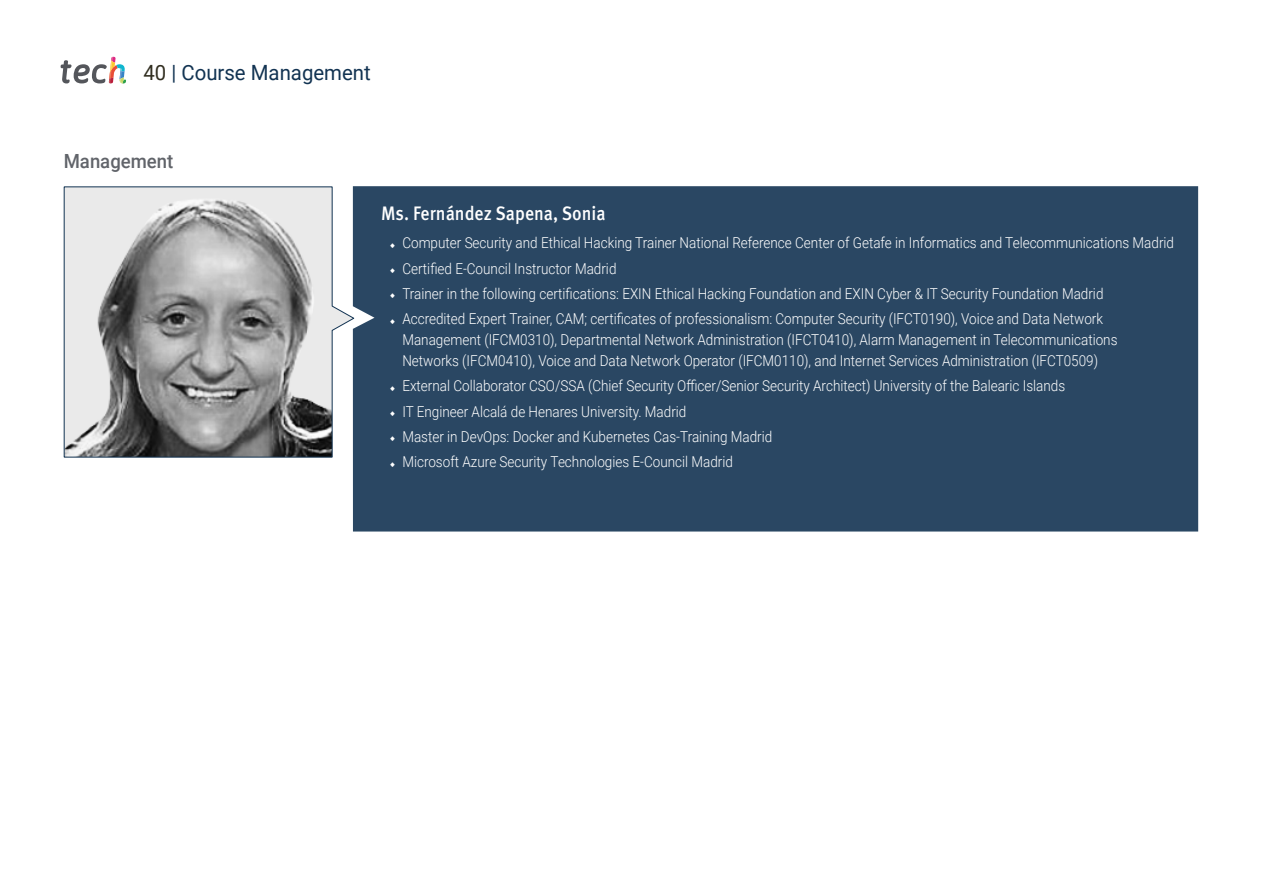
<style>
.page{position:relative;width:1263px;height:893px;background:#fff}
.page>*{position:absolute;margin:0;border:0;box-sizing:border-box;transform-origin:0 0}
.t1{font:21px "Roboto";color:#123352}
.t2{font:500 19.5px "Meta Pro";color:#fff;scale:.9 1}
.t3{font:500 19.5px "Roboto";color:#61646a;scale:.95 1}
.t4{font:300 15px/25.2px "Roboto";color:#fff;scale:.9 1}
.s1{color:#312e20}
</style>
<div class="page">
<svg style="left:61px;top:57px;width:65px;height:27px"></svg>
<div style="left:353px;top:186px;width:845px;height:345px;background:#2a4763"></div>
<svg style="left:64px;top:186px;width:290px;height:271px;background:#abacac"></svg>
<svg style="left:390px;top:243px;width:5px;height:5px"></svg>
<svg style="left:390px;top:268px;width:5px;height:5px"></svg>
<svg style="left:390px;top:293px;width:5px;height:5px"></svg>
<svg style="left:390px;top:319px;width:5px;height:5px"></svg>
<svg style="left:390px;top:386px;width:5px;height:5px"></svg>
<svg style="left:390px;top:411px;width:5px;height:5px"></svg>
<svg style="left:390px;top:436px;width:5px;height:5px"></svg>
<svg style="left:390px;top:462px;width:5px;height:5px"></svg>
<h1 class="t1" style="left:144px;top:57px;width:229px"><span class="s1">40</span> | Course Management</h1>
<h2 class="t3" style="left:64px;top:147px;width:117px">Management</h2>
<h2 class="t2" style="left:381px;top:201px;width:251px">Ms. Fernández Sapena, Sonia</h2>
<p class="t4" style="left:402px;top:230px;width:859px">Computer Security and Ethical Hacking Trainer National Reference Center of Getafe in Informatics and Telecommunications Madrid Certified E-Council Instructor Madrid<br>Trainer in the following certifications: EXIN Ethical Hacking Foundation and EXIN Cyber &amp; IT Security Foundation Madrid<br>Accredited Expert Trainer, CAM; certificates of professionalism: Computer Security (IFCT0190), Voice and Data Network</p>
<p class="t4" style="left:402px;top:329px;width:796px;line-height:21px">Management (IFCM0310), Departmental Network Administration (IFCT0410), Alarm Management in Telecommunications<br>Networks (IFCM0410), Voice and Data Network Operator (IFCM0110), and Internet Services Administration (IFCT0509)</p>
<p class="t4" style="left:402px;top:373px;width:738px">External Collaborator CSO/SSA (Chief Security Officer/Senior Security Architect) University of the Balearic Islands IT Engineer Alcalá de Henares University. Madrid<br>Master in DevOps: Docker and Kubernetes Cas-Training Madrid<br>Microsoft Azure Security Technologies E-Council Madrid</p>
</div>
